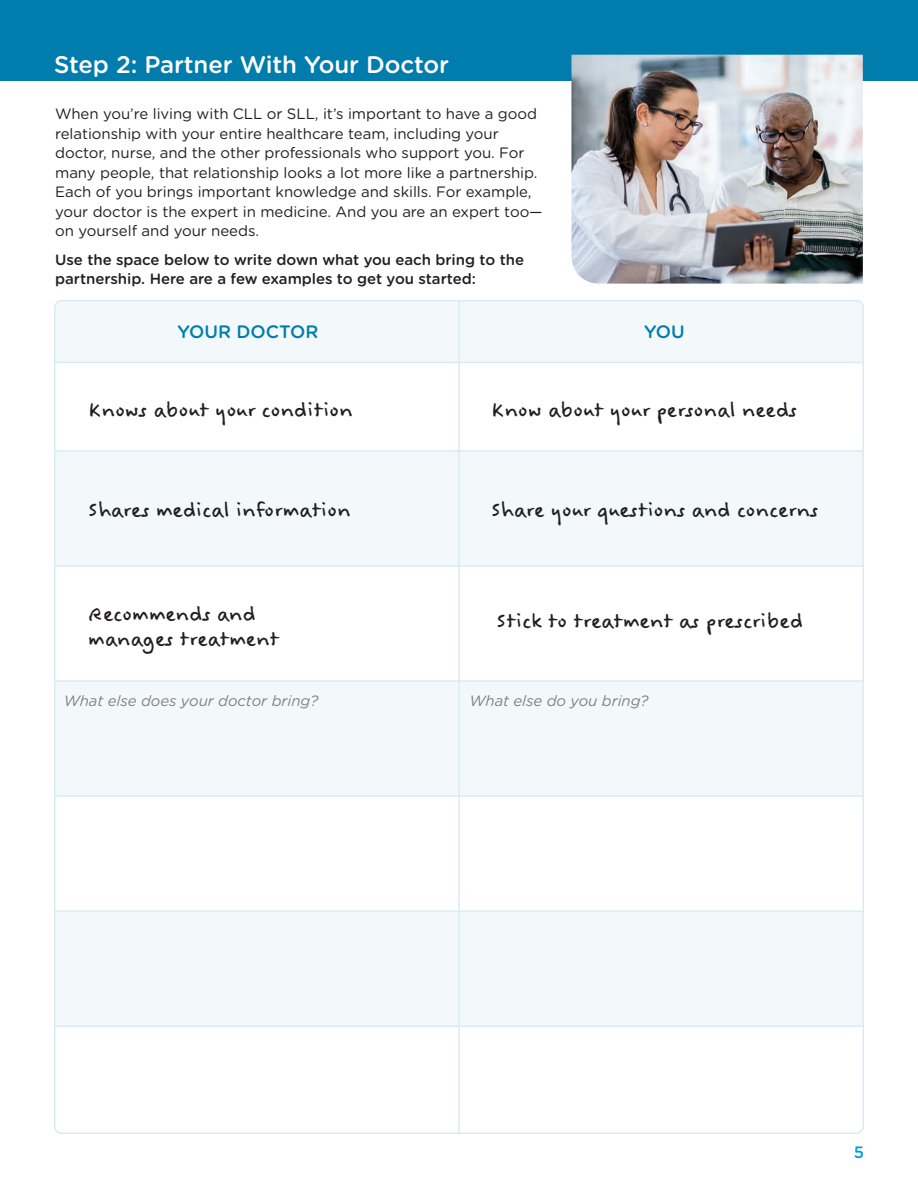
<style>
.page{position:relative;width:918px;height:1188px;background:#fff}
.page>*{position:absolute;margin:0;border:0;box-sizing:border-box;transform-origin:0 0}
.ISI_body{font:27px/24.9px "Felt Tip Woman";letter-spacing:-.025em;color:#231f20}
.Steps{font:500 24px "Gotham Rounded";letter-spacing:-.005em;color:#fff}
.t1{font:500 18px "Gotham Rounded";color:#007dad}
.t2{font:500 16.5px "Gotham Rounded";color:#009fdf}
.Body{font:15px/19.5px "Gotham Rounded";letter-spacing:-.005em;color:#231f20}
.Body-2{font:500 15px/19.5px "Gotham Rounded";letter-spacing:-.005em;color:#231f20}
.Body-3{font:italic 15px "Gotham Rounded";letter-spacing:-.005em;color:#808285}
</style>
<div class="page">
<div style="left:0;top:0;width:918px;height:81px;background:#007dad"></div>
<div style="left:55px;top:452px;width:808px;height:115px;background:#f3f9fb"></div>
<div style="left:55px;top:682px;width:808px;height:115px;background:#f3f9fb"></div>
<div style="left:55px;top:911px;width:808px;height:114px;background:#f3f9fb"></div>
<div style="left:57px;top:303px;width:804px;height:59px;background:#f3f9fb"></div>
<hr style="left:54px;top:362px;width:810px;height:1px;background:#d9ecf3">
<hr style="left:54px;top:450px;width:810px;height:2px;background:#d9ecf3">
<hr style="left:54px;top:565px;width:810px;height:2px;background:#d9ecf3">
<hr style="left:54px;top:680px;width:810px;height:2px;background:#d9ecf3">
<hr style="left:54px;top:795px;width:810px;height:2px;background:#d9ecf3">
<hr style="left:54px;top:910px;width:810px;height:2px;background:#d9ecf3">
<hr style="left:54px;top:1025px;width:810px;height:2px;background:#d9ecf3">
<hr style="left:458px;top:300px;width:2px;height:834px;background:#d9ecf3">
<img style="left:572px;top:55px;width:291px;height:229px">
<p class="Steps" style="left:54px;top:48px;width:397px">Step 2: Partner With Your Doctor</p>
<p class="Body" style="left:55px;top:103px;width:489px">When you’re living with CLL or SLL, it’s important to have a good relationship with your entire healthcare team, including your doctor, nurse, and the other professionals who support you. For many people, that relationship looks a lot more like a partnership.<br>Each of you brings important knowledge and skills. For example, your doctor is the expert in medicine. And you are an expert too— on yourself and your needs.</p>
<p class="Body-2" style="left:55px;top:249px;width:470px">Use the space below to write down what you each bring to the partnership. Here are a few examples to get you started:</p>
<h4 class="t1" style="left:177px;top:319px;width:143px">YOUR DOCTOR</h4>
<h4 class="t1" style="left:644px;top:319px;width:42px">YOU</h4>
<p class="ISI_body" style="left:88px;top:398px;width:267px">Knows about your condition</p>
<p class="ISI_body" style="left:88px;top:498px;width:265px">Shares medical information</p>
<p class="ISI_body" style="left:491px;top:398px;width:309px">Know about your personal needs</p>
<p class="ISI_body" style="left:491px;top:498px;width:330px">Share your questions and concerns</p>
<p class="ISI_body" style="left:88px;top:602px;width:193px">Recommends and manages treatment</p>
<p class="ISI_body" style="left:496px;top:609px;width:309px">Stick to treatment as prescribed</p>
<p class="Body-3" style="left:64px;top:690px;width:256px">What else does your doctor bring?</p>
<p class="Body-3" style="left:470px;top:690px;width:181px">What else do you bring?</p>
<p class="t2" style="left:854px;top:1141px;width:12px">5</p>
</div>
